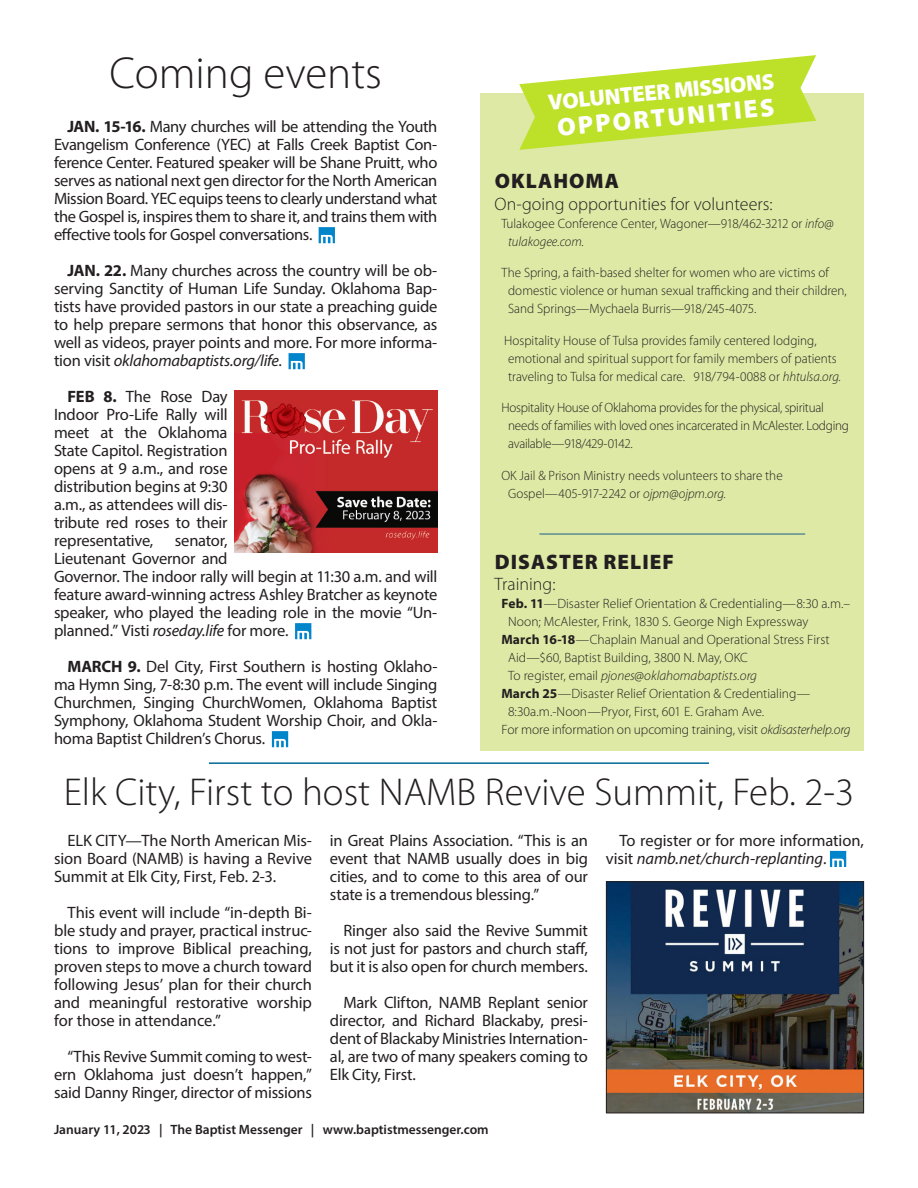
<style>
.page{position:relative;width:918px;height:1188px;background:#fff}
.page>*{position:absolute;margin:0;border:0;box-sizing:border-box;transform-origin:0 0}
.Headline{font:300 45px "Myriad Pro";color:#231f20}
.Headline-2{font:300 39px "Myriad Pro";color:#231f20}
.t1{font:900 25.5px "Myriad Pro";color:#fff}
.t2{font:900 22.5px "Myriad Pro";color:#fff}
.VMO{font:900 21px "Myriad Pro";letter-spacing:.05em;color:#231f20}
.VMO_Headers{font:300 18px "Myriad Pro";color:#231f20}
.Cutline_Copy{font:16.5px/18px "Myriad Pro";letter-spacing:-.015em;color:#231f20;text-align:justify}
.Body_Copy{font:16.5px/18px "Myriad Pro";letter-spacing:-.01em;color:#231f20;text-align:justify}
.VMO_Bullets{font:300 13.5px/18px "Myriad Pro";color:#231f20}
.VMO_DR{font:300 13.5px/18px "Myriad Pro";color:#231f20}
.VMO_Bullets-2{font:300 13.5px/18px "Myriad Pro";letter-spacing:-.02em;color:#231f20}
.t3{font:600 13.5px "Myriad Pro";color:#231f20}
.s1{font-weight:700}
.s2{font-style:italic}
</style>
<div class="page">
<div style="left:481px;top:93px;width:383px;height:658px;background:#dde9a4"></div>
<svg style="left:319px;top:227px;width:16px;height:16px"></svg>
<svg style="left:289px;top:353px;width:16px;height:16px"></svg>
<svg style="left:295px;top:623px;width:16px;height:16px"></svg>
<svg style="left:272px;top:731px;width:16px;height:16px"></svg>
<svg style="left:519px;top:55px;width:297px;height:95px"></svg>
<hr style="left:539px;top:534px;width:266px;height:1px;background:#1a5f8a">
<hr style="left:209px;top:762px;width:500px;height:2px;background:#006994">
<svg style="left:830px;top:851px;width:16px;height:16px"></svg>
<img style="left:608px;top:883px;width:254px;height:228px">
<div style="left:606px;top:881px;width:258px;height:232px;border:1px solid #231f20"></div>
<img style="left:234px;top:390px;width:203px;height:163px">
<p class="Headline" style="left:109px;top:46px;width:274px">Coming events</p>
<p class="Cutline_Copy" style="left:54px;top:117px;width:385px;text-indent:13px"><span class="s1">JAN. 15-16.</span> Many churches will be attending the Youth Evangelism Conference (YEC) at Falls Creek Baptist Con&shy;ference Center. Featured speaker will be Shane Pruitt, who serves as national next gen director for the North American Mission Board. YEC equips teens to clearly understand what the Gospel is, inspires them to share it, and trains them with effective tools for Gospel conversations.</p>
<p class="Cutline_Copy" style="left:54px;top:261px;width:385px;text-indent:13px"><span class="s1">JAN. 22.</span> Many churches across the country will be ob&shy;serving Sanctity of Human Life Sunday. Oklahoma Bap&shy;tists have provided pastors in our state a preaching guide to help prepare sermons that honor this observance, as well as videos, prayer points and more. For more informa&shy;tion visit <span class="s2">oklahomabaptists.org/life</span>.</p>
<p class="Cutline_Copy" style="left:54px;top:387px;width:175px;text-indent:13px"><span class="s1">FEB 8.</span> The Rose Day Indoor Pro-Life Rally will meet at the Oklahoma State Capitol. Registration opens at 9 a.m., and rose distribution begins at 9:30 a.m., as attendees will dis&shy;tribute red roses to their representative,</p>
<p class="Cutline_Copy" style="left:54px;top:531px;width:385px;text-align:left;text-indent:121px">senator,<br>Lieutenant Governor and<br>Governor. The indoor rally will begin at 11:30 a.m. and will feature award-winning actress Ashley Bratcher as keynote speaker, who played the leading role in the movie “Un&shy;planned.” Visti <span class="s2">roseday.life</span> for more.</p>
<p class="Cutline_Copy" style="left:54px;top:657px;width:385px;text-indent:13px"><span class="s1">MARCH 9.</span> Del City, First Southern is hosting Oklaho&shy;ma Hymn Sing, 7-8:30 p.m. The event will include Singing Churchmen, Singing ChurchWomen, Oklahoma Baptist Symphony, Oklahoma Student Worship Choir, and Okla&shy;homa Baptist Children’s Chorus.</p>
<p class="t2" style="left:547px;top:87px;width:228px;rotate:-5deg">VOLUNTEER MISSIONS</p>
<p class="t1" style="left:556px;top:110px;width:219px;rotate:-5deg">OPPORTUNITIES</p>
<p class="VMO" style="left:495px;top:167px;width:126px">OKLAHOMA</p>
<p class="VMO_Headers" style="left:495px;top:193px;width:279px">On-going opportunities for volunteers:</p>
<p class="VMO_Bullets" style="left:508px;top:214px;width:327px;text-indent:-7px">Tulakogee Conference Center, Wagoner—918/462-3212 or <span class="s2">info@ tulakogee.com.</span></p>
<p class="VMO_Bullets" style="left:508px;top:263px;width:340px;text-indent:-7px">The Spring, a faith-based shelter for women who are victims of domestic violence or human sexual trafficking and their children,<br>Sand Springs—Mychaela Burris—918/245-4075.</p>
<p class="VMO_Bullets" style="left:504px;top:331px;width:339px">Hospitality House of Tulsa provides family centered lodging, emotional and spiritual support for family members of patients traveling to Tulsa for medical care. 918/794-0088 or <span class="s2">hhtulsa.org.</span></p>
<p class="VMO_Bullets-2" style="left:508px;top:398px;width:342px;text-indent:-7px">Hospitality House of Oklahoma provides for the physical, spiritual needs of families with loved ones incarcerated in McAlester. Lodging available—918/429-0142.</p>
<p class="VMO_Bullets" style="left:508px;top:466px;width:276px;text-indent:-7px">OK Jail &amp; Prison Ministry needs volunteers to share the<br>Gospel—405-917-2242 or <span class="s2">ojpm@ojpm.org.</span></p>
<p class="VMO" style="left:495px;top:547px;width:181px">DISASTER RELIEF</p>
<p class="VMO_Headers" style="left:495px;top:573px;width:62px">Training:</p>
<p class="VMO_DR" style="left:508px;top:595px;width:344px;text-indent:-7px"><span class="s1">Feb. 11</span>—Disaster Relief Orientation &amp; Credentialing—8:30 a.m.–<br>Noon; McAlester, Frink, 1830 S. George Nigh Expressway</p>
<p class="VMO_DR" style="left:508px;top:630px;width:323px;text-indent:-7px"><span class="s1">March 16-18</span>—Chaplain Manual and Operational Stress First<br>Aid—$60, Baptist Building, 3800 N. May, OKC<br>To register, email <span class="s2">pjones@oklahomabaptists.org</span></p>
<p class="VMO_DR" style="left:508px;top:684px;width:304px;text-indent:-7px"><span class="s1">March 25</span>—Disaster Relief Orientation &amp; Credentialing—<br>8:30a.m.-Noon—Pryor, First, 601 E. Graham Ave.</p>
<p class="VMO_DR" style="left:501px;top:720px;width:351px">For more information on upcoming training, visit <span class="s2">okdisasterhelp.org</span></p>
<p class="Headline-2" style="left:64px;top:769px;width:792px">Elk City, First to host NAMB Revive Summit, Feb. 2-3</p>
<p class="Body_Copy" style="left:54px;top:831px;width:260px;text-indent:13px">ELK CITY—The North American Mis&shy;sion Board (NAMB) is having a Revive Summit at Elk City, First, Feb. 2-3.</p>
<p class="Body_Copy" style="left:54px;top:903px;width:260px;text-indent:13px">This event will include “in-depth Bi&shy;ble study and prayer, practical instruc&shy;tions to improve Biblical preaching, proven steps to move a church toward following Jesus’ plan for their church and meaningful restorative worship for those in attendance.”</p>
<p class="Body_Copy" style="left:54px;top:1047px;width:259px;text-indent:13px">“This Revive Summit coming to west&shy;ern Oklahoma just doesn’t happen,” said Danny Ringer, director of missions</p>
<p class="Body_Copy" style="left:606px;top:831px;width:259px;text-indent:13px">To register or for more information, visit <span class="s2">namb.net/church-replanting</span>.</p>
<p class="Body_Copy" style="left:330px;top:831px;width:260px">in Great Plains Association. “This is an event that NAMB usually does in big cities, and to come to this area of our state is a tremendous blessing.”</p>
<p class="Body_Copy" style="left:330px;top:921px;width:260px;text-indent:13px">Ringer also said the Revive Summit is not just for pastors and church staff, but it is also open for church members.</p>
<p class="Body_Copy" style="left:330px;top:993px;width:259px;text-indent:13px">Mark Clifton, NAMB Replant senior director, and Richard Blackaby, presi&shy;dent of Blackaby Ministries Internation&shy;al, are two of many speakers coming to Elk City, First.</p>
<p class="t3" style="left:54px;top:1121px;width:436px">January 11, 2023 | The Baptist Messenger | www.baptistmessenger.com</p>
</div>
